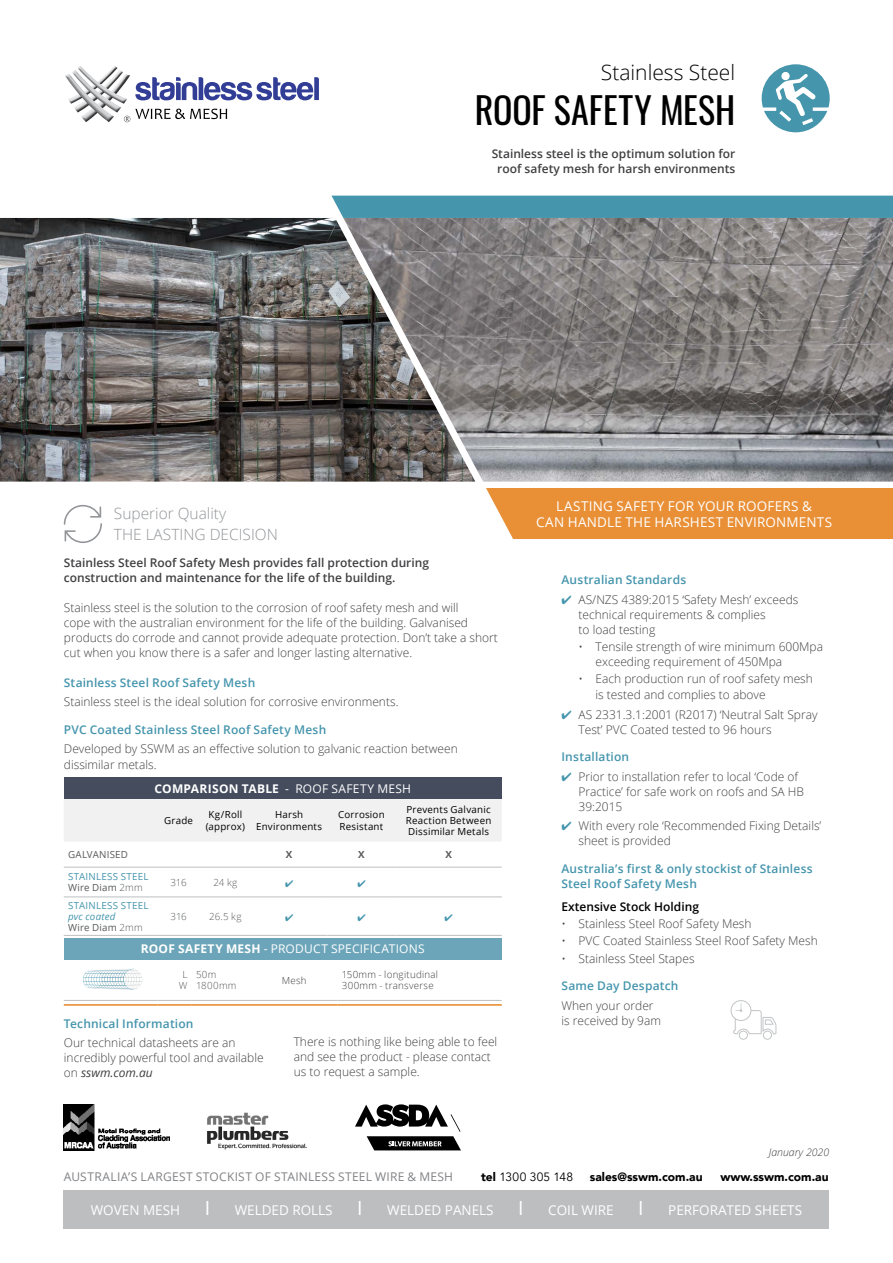
<style>
.page{position:relative;width:893px;height:1263px;background:#fff}
.page>*{position:absolute;margin:0;border:0;box-sizing:border-box;transform-origin:0 0}
.t1{font:36px "Oswald";letter-spacing:.005em;color:#000}
.t2{font:300 21px "Open Sans";color:#000}
.t3{font:19.5px "Open Sans";color:#fff}
.t4{font:300 15.45px/21.1px "Open Sans";color:#939598}
.t5{font:13.5px/16.2px "Open Sans";letter-spacing:.005em;color:#fff;text-align:center}
.t6{font:300 12px/15px "Open Sans";color:#414042}
.t7{font:600 12px/15px "Open Sans";letter-spacing:.015em;color:#4595ad}
.t8{font:600 12px/15px "Open Sans";color:#414042}
.t9{font:12px "Open Sans";letter-spacing:.025em;color:#808285}
.t10{font:12px "Open Sans";letter-spacing:.015em;color:#fff}
.t11{font:900 12px "Avenir";color:#000}
.t12{font:700 12px "Open Sans";letter-spacing:.02em;color:#fff}
.t13{font:600 12px "Open Sans";color:#000}
.t14{font:12px "Avenir";letter-spacing:.02em;color:#000}
.t15{font:italic 300 10.5px "Open Sans";color:#414042}
.t16{font:9.75px/11.2px "Open Sans";letter-spacing:.025em;color:#000}
.t17{font:9.75px/11.2px "Open Sans";letter-spacing:.03em;color:#4595ad}
.t18{font:300 9.75px/11.2px "Open Sans";letter-spacing:.025em;color:#414042}
.t19{font:300 9.75px/11.2px "Open Sans";letter-spacing:.02em;color:#58595b;text-align:center}
.t20{font:italic 9.75px/11.2px "Open Sans";letter-spacing:.02em;color:#4595ad}
.t21{font:9.75px "Open Sans";letter-spacing:.02em;color:#58595b}
.t22{font:700 9.75px "Open Sans";color:#58595b}
.s1{font-weight:400}
.s2{color:#58595b}
.s3{font-weight:300;color:#58595b}
.s4{font-style:normal;color:#58595b}
.s5{font-weight:300;font-style:normal;color:#58595b}
.s6{font-weight:700}
.s7{font-weight:400;font-style:italic}
.s8{color:#4595ad}
.s9{font-weight:900}
</style>
<div class="page">
<svg style="left:355px;top:1104px;width:106px;height:46px"></svg>
<div style="left:486px;top:488px;width:407px;height:51px;background:#e99037"></div>
<div style="left:331px;top:196px;width:562px;height:22px;background:#4595ad"></div>
<img style="left:475px;top:218px;width:418px;height:264px">
<img style="left:0;top:218px;width:475px;height:264px">
<svg style="left:64px;top:505px;width:38px;height:38px"></svg>
<div style="left:64px;top:778px;width:438px;height:21px;background:#444c5d"></div>
<div style="left:64px;top:799px;width:438px;height:42px;background:#f1f1f2"></div>
<hr style="left:64px;top:867px;width:93px;height:1px;background:#bcbec0">
<hr style="left:157px;top:867px;width:43px;height:1px;background:#bcbec0">
<hr style="left:200px;top:867px;width:51px;height:1px;background:#bcbec0">
<hr style="left:251px;top:867px;width:76px;height:1px;background:#bcbec0">
<hr style="left:327px;top:867px;width:68px;height:1px;background:#bcbec0">
<hr style="left:395px;top:867px;width:107px;height:1px;background:#bcbec0">
<hr style="left:64px;top:897px;width:93px;height:1px;background:#bcbec0">
<hr style="left:157px;top:897px;width:43px;height:1px;background:#bcbec0">
<hr style="left:200px;top:897px;width:51px;height:1px;background:#bcbec0">
<hr style="left:251px;top:897px;width:76px;height:1px;background:#bcbec0">
<hr style="left:327px;top:897px;width:68px;height:1px;background:#bcbec0">
<hr style="left:395px;top:897px;width:107px;height:1px;background:#bcbec0">
<hr style="left:64px;top:935px;width:93px;height:1px;background:#bcbec0">
<hr style="left:157px;top:935px;width:43px;height:1px;background:#bcbec0">
<hr style="left:200px;top:935px;width:51px;height:1px;background:#bcbec0">
<hr style="left:251px;top:935px;width:76px;height:1px;background:#bcbec0">
<hr style="left:327px;top:935px;width:68px;height:1px;background:#bcbec0">
<hr style="left:395px;top:935px;width:107px;height:1px;background:#bcbec0">
<div style="left:64px;top:938px;width:438px;height:21px;background:#6ca5b9"></div>
<hr style="left:64px;top:1000px;width:93px;height:1px;background:#bcbec0">
<hr style="left:157px;top:1000px;width:35px;height:1px;background:#bcbec0">
<hr style="left:192px;top:1000px;width:59px;height:1px;background:#bcbec0">
<hr style="left:251px;top:1000px;width:87px;height:1px;background:#bcbec0">
<hr style="left:338px;top:1000px;width:164px;height:1px;background:#bcbec0">
<hr style="left:64px;top:1004px;width:93px;height:2px;background:#e78625">
<hr style="left:157px;top:1004px;width:35px;height:2px;background:#e78625">
<hr style="left:192px;top:1004px;width:59px;height:2px;background:#e78625">
<hr style="left:251px;top:1004px;width:87px;height:2px;background:#e78625">
<hr style="left:338px;top:1004px;width:164px;height:2px;background:#e78625">
<svg style="left:83px;top:968px;width:60px;height:22px"></svg>
<svg style="left:65px;top:66px;width:254px;height:56px"></svg>
<svg style="left:762px;top:64px;width:68px;height:68px"></svg>
<svg style="left:730px;top:1000px;width:46px;height:40px"></svg>
<div style="left:64px;top:1191px;width:765px;height:38px;background:#bcbec0"></div>
<img style="left:64px;top:1104px;width:105px;height:46px">
<img style="left:207px;top:1112px;width:100px;height:38px">
<h2 class="t2" style="left:601px;top:58px;width:136px">Stainless Steel</h2>
<h1 class="t1" style="left:475px;top:78px;width:262px">ROOF SAFETY MESH</h1>
<p class="t8" style="left:492px;top:146px;width:245px;text-align:center">Stainless steel is the optimum solution for roof safety mesh for harsh environments</p>
<p class="t4" style="left:114px;top:503px;width:166px">Superior Quality<br>THE LASTING DECISION</p>
<p class="t5" style="left:536px;top:497px;width:298px">LASTING SAFETY FOR YOUR ROOFERS &amp;<br>CAN HANDLE THE HARSHEST ENVIRONMENTS</p>
<p class="t8" style="left:64px;top:554px;width:367px">Stainless Steel Roof Safety Mesh provides fall protection during construction and maintenance for the life of the building.</p>
<p class="t6" style="left:64px;top:599px;width:436px">Stainless steel is the solution to the corrosion of roof safety mesh and will<br>cope with the australian environment for the life of the building. Galvanised products do corrode and cannot provide adequate protection. Don’t take a short cut when you know there is a safer and longer lasting alternative.</p>
<p class="t7" style="left:64px;top:674px;width:193px">Stainless Steel Roof Safety Mesh</p>
<p class="t6" style="left:64px;top:694px;width:336px">Stainless steel is the ideal solution for corrosive environments.</p>
<p class="t7" style="left:64px;top:721px;width:264px">PVC Coated Stainless Steel Roof Safety Mesh</p>
<p class="t6" style="left:64px;top:740px;width:395px;line-height:16.5px">Developed by SSWM as an effective solution to galvanic reaction between dissimilar metals.</p>
<p class="t12" style="left:155px;top:780px;width:258px">COMPARISON TABLE <span class="s1">- ROOF SAFETY MESH</span></p>
<p class="t16" style="left:164px;top:815px;width:30px">Grade</p>
<p class="t16" style="left:206px;top:809px;width:41px">Kg/Roll (approx)</p>
<p class="t16" style="left:256px;top:809px;width:67px;text-align:center">Harsh<br>Environments</p>
<p class="t16" style="left:338px;top:809px;width:48px">Corrosion<br>Resistant</p>
<p class="t16" style="left:406px;top:803px;width:87px;text-align:justify">Prevents Galvanic Reaction Between Dissimilar Metals</p>
<p class="t21" style="left:68px;top:848px;width:61px">GALVANISED</p>
<p class="t22" style="left:286px;top:848px;width:8px">X</p>
<p class="t22" style="left:358px;top:848px;width:8px">X</p>
<p class="t22" style="left:445px;top:848px;width:8px">X</p>
<p class="t17" style="left:68px;top:871px;width:82px">STAINLESS STEEL<br><span class="s2">Wire Diam</span> <span class="s3">2mm</span></p>
<p class="t19" style="left:170px;top:876px;width:18px">316</p>
<p class="t19" style="left:213px;top:876px;width:25px">24 kg</p>
<p class="t17" style="left:68px;top:899px;width:82px">STAINLESS STEEL</p>
<p class="t20" style="left:68px;top:910px;width:76px">pvc coated<br><span class="s4">Wire Diam</span> <span class="s5">2mm</span></p>
<p class="t19" style="left:170px;top:910px;width:18px">316</p>
<p class="t19" style="left:209px;top:910px;width:34px">26.5 kg</p>
<p class="t10" style="left:141px;top:941px;width:285px"><span class="s6">ROOF SAFETY MESH</span> - PRODUCT SPECIFICATIONS</p>
<p class="t19" style="left:179px;top:969px;width:10px">L<br>W</p>
<p class="t19" style="left:196px;top:969px;width:42px;text-align:left">50m<br>1800mm</p>
<p class="t18" style="left:282px;top:974px;width:26px">Mesh</p>
<p class="t18" style="left:342px;top:969px;width:98px">150mm - longitudinal<br>300mm - transverse</p>
<p class="t7" style="left:64px;top:1016px;width:131px">Technical Information</p>
<p class="t6" style="left:64px;top:1035px;width:201px">Our technical datasheets are an incredibly powerful tool and available on <span class="s7">sswm.com.au</span></p>
<p class="t6" style="left:294px;top:1034px;width:205px">There is nothing like being able to feel and see the product - please contact us to request a sample.</p>
<p class="t7" style="left:561px;top:572px;width:126px">Australian Standards</p>
<p class="t6" style="left:578px;top:591px;width:221px;text-indent:-17px"><span class="s8">✔</span> AS/NZS 4389:2015 ‘Safety Mesh’ exceeds technical requirements &amp; complies<br>to load testing</p>
<p class="t6" style="left:595px;top:639px;width:229px;text-indent:-17px">• Tensile strength of wire minimum 600Mpa exceeding requirement of 450Mpa</p>
<p class="t6" style="left:595px;top:670px;width:219px;line-height:16.5px;text-indent:-17px">• Each production run of roof safety mesh is tested and complies to above</p>
<p class="t6" style="left:578px;top:706px;width:241px;text-indent:-17px"><span class="s8">✔</span> AS 2331.3.1:2001 (R2017) ‘Neutral Salt Spray<br>Test’ PVC Coated tested to 96 hours</p>
<p class="t7" style="left:561px;top:749px;width:69px">Installation</p>
<p class="t6" style="left:578px;top:768px;width:227px;text-indent:-17px"><span class="s8">✔</span> Prior to installation refer to local ‘Code of<br>Practice’ for safe work on roofs and SA HB<br>39:2015</p>
<p class="t6" style="left:578px;top:818px;width:244px;text-indent:-17px"><span class="s8">✔</span> With every role ‘Recommended Fixing Details’ sheet is provided</p>
<p class="t7" style="left:561px;top:860px;width:253px">Australia’s first &amp; only stockist of Stainless<br>Steel Roof Safety Mesh</p>
<p class="t13" style="left:561px;top:898px;width:139px">Extensive Stock Holding</p>
<p class="t6" style="left:561px;top:916px;width:192px">• Stainless Steel Roof Safety Mesh</p>
<p class="t6" style="left:561px;top:933px;width:258px">• PVC Coated Stainless Steel Roof Safety Mesh</p>
<p class="t6" style="left:561px;top:950px;width:135px">• Stainless Steel Stapes</p>
<p class="t7" style="left:561px;top:978px;width:118px">Same Day Despatch</p>
<p class="t6" style="left:561px;top:997px;width:101px">When your order is received by 9am</p>
<p class="t15" style="left:769px;top:1145px;width:62px">January 2020</p>
<p class="t9" style="left:64px;top:1169px;width:391px">AUSTRALIA’S LARGEST STOCKIST OF STAINLESS STEEL WIRE &amp; MESH</p>
<p class="t14" style="left:481px;top:1170px;width:94px"><span class="s9">tel</span> 1300 305 148</p>
<p class="t11" style="left:590px;top:1167px;width:114px">sales@sswm.com.au</p>
<p class="t11" style="left:720px;top:1167px;width:110px">www.sswm.com.au</p>
<p class="t5" style="left:91px;top:1202px;width:91px">WOVEN MESH</p>
<h3 class="t3" style="left:205px;top:1195px;width:7px">I</h3>
<p class="t5" style="left:235px;top:1202px;width:99px">WELDED ROLLS</p>
<h3 class="t3" style="left:357px;top:1195px;width:7px">I</h3>
<p class="t5" style="left:387px;top:1202px;width:108px">WELDED PANELS</p>
<h3 class="t3" style="left:518px;top:1195px;width:7px">I</h3>
<p class="t5" style="left:548px;top:1202px;width:67px">COIL WIRE</p>
<h3 class="t3" style="left:638px;top:1195px;width:7px">I</h3>
<p class="t5" style="left:668px;top:1202px;width:135px">PERFORATED SHEETS</p>
</div>
